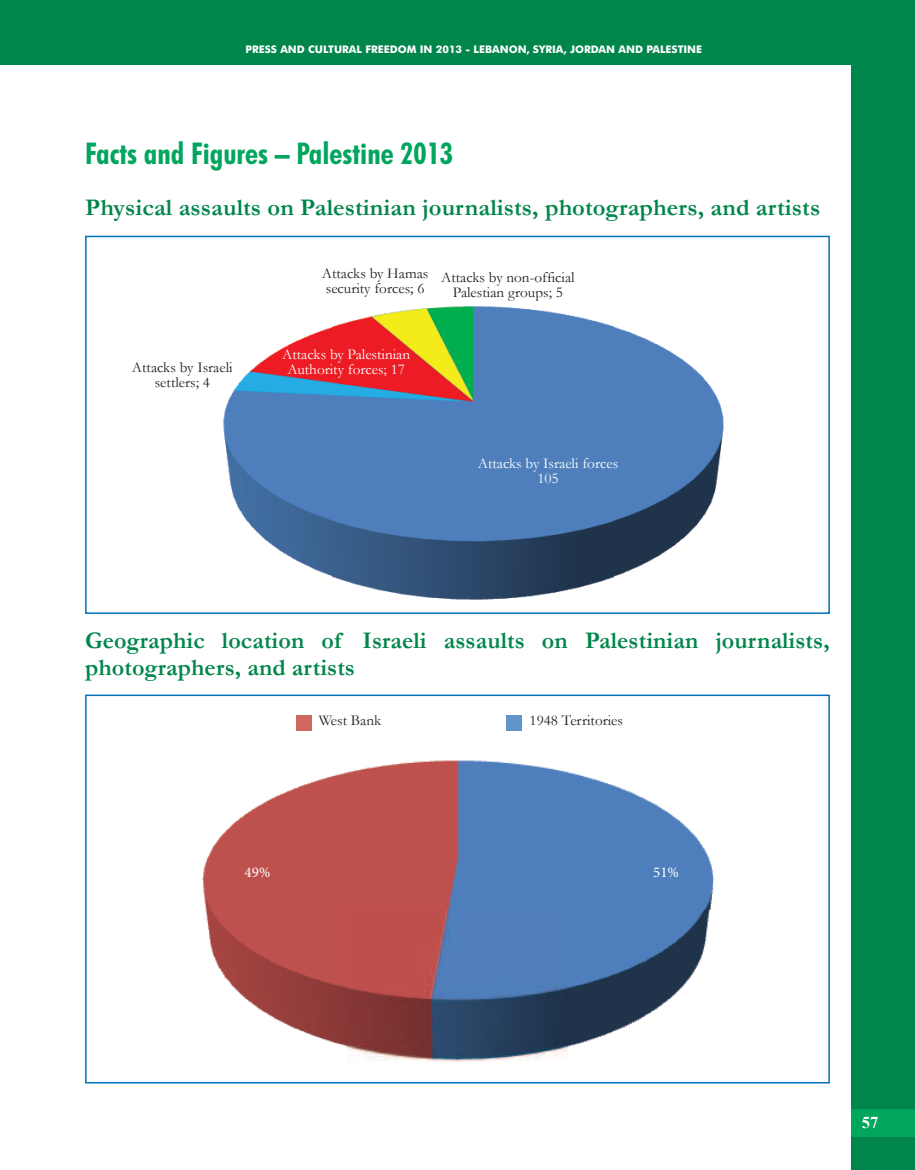
<style>
.page{position:relative;width:915px;height:1170px;background:#fff}
.page>*{position:absolute;margin:0;border:0;box-sizing:border-box;transform-origin:0 0}
.t1{font:700 condensed 30px "Futura BT";color:#00a65d}
.t2{font:700 24px/27px "Garamond";letter-spacing:.005em;color:#00864b}
.t3{font:700 16.5px "Times New Roman";color:#fff}
.t4{font:15px/15px "Garamond";color:#231f20;text-align:center}
.t5{font:15px/15px "Garamond";color:#fff;text-align:center}
.t6{font:15px "Minion Pro";color:#fff}
.t7{font:700 10.5px "Futura BT";color:#fff}
</style>
<div class="page">
<div style="left:0;top:0;width:914px;height:64px;background:#00864b"></div>
<div style="left:850px;top:0;width:64px;height:1169px;background:#00864b"></div>
<div style="left:850px;top:1109px;width:64px;height:27px;background:#00a65d"></div>
<img style="left:223px;top:306px;width:501px;height:294px">
<div style="left:85px;top:236px;width:744px;height:378px;border:2px solid #0072bc"></div>
<div style="left:85px;top:694px;width:744px;height:389px;border:2px solid #0072bc"></div>
<img style="left:202px;top:760px;width:513px;height:150px">
<img style="left:205px;top:910px;width:505px;height:151px">
<div style="left:506px;top:715px;width:16px;height:15px;background:#6095cb"></div>
<div style="left:296px;top:715px;width:15px;height:15px;background:#ce6861"></div>
<p class="t7" style="left:245px;top:43px;width:458px">PRESS AND CULTURAL FREEDOM IN 2013 - LEBANON, SYRIA, JORDAN AND PALESTINE</p>
<p class="t1" style="left:85px;top:135px;width:369px">Facts and Figures – Palestine 2013</p>
<p class="t2" style="left:85px;top:194px;width:736px">Physical assaults on Palestinian journalists, photographers, and artists</p>
<p class="t4" style="left:322px;top:266px;width:108px;text-align:left">Attacks by Hamas security forces; 6</p>
<p class="t4" style="left:441px;top:269px;width:135px">Attacks by non-official<br>Palestian groups; 5</p>
<p class="t5" style="left:282px;top:346px;width:129px">Attacks by Palestinian</p>
<p class="t4" style="left:132px;top:359px;width:102px">Attacks by Israeli</p>
<p class="t5" style="left:287px;top:361px;width:119px">Authority forces; 17</p>
<p class="t4" style="left:155px;top:374px;width:57px">settlers; 4</p>
<p class="t5" style="left:477px;top:456px;width:142px">Attacks by Israeli forces<br>105</p>
<p class="t2" style="left:85px;top:626px;width:745px">Geographic location of Israeli assaults on Palestinian journalists, photographers, and artists</p>
<p class="t4" style="left:318px;top:713px;width:64px">West Bank</p>
<p class="t4" style="left:529px;top:713px;width:95px">1948 Territories</p>
<p class="t6" style="left:244px;top:862px;width:27px">49%</p>
<p class="t6" style="left:653px;top:862px;width:27px">51%</p>
<p class="t3" style="left:861px;top:1111px;width:18px">57</p>
</div>
